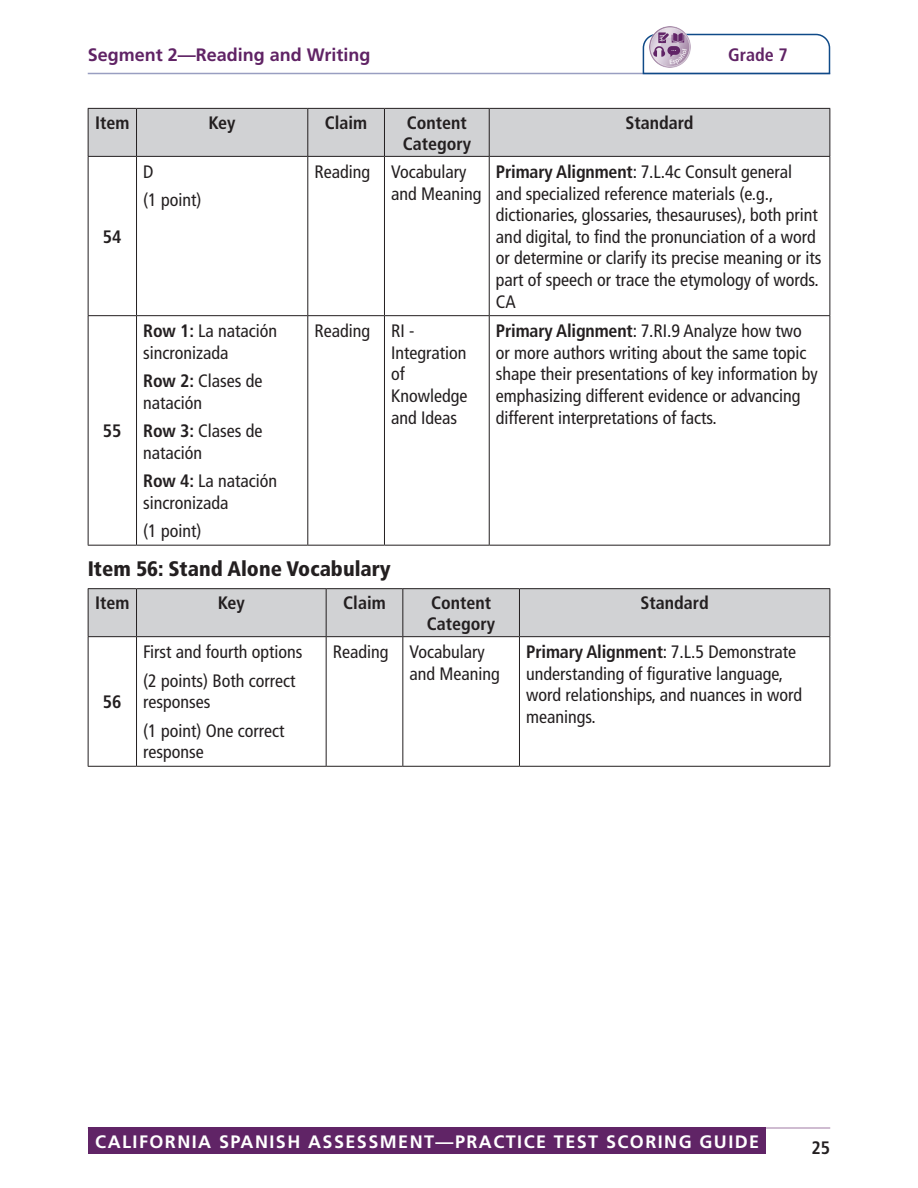
<style>
.page{position:relative;width:918px;height:1188px;background:#fff}
.page>*{position:absolute;margin:0;border:0;box-sizing:border-box;transform-origin:0 0}
.t1{font:900 condensed 21px "Frutiger LT Pro";color:#231f20}
.t2{font:condensed 18px/21.6px "Frutiger LT Pro";color:#231f20}
.t3{font:700 condensed 18px/21px "Frutiger LT Pro";color:#231f20}
.t4{font:700 18px "Frutiger LT Pro";letter-spacing:.08em;color:#fff}
.t5{font:700 18px "Frutiger LT Pro";color:#602365}
.t6{font:700 condensed 18px "Frutiger LT Pro";color:#602365}
.s1{font-weight:700}
</style>
<div class="page">
<hr style="left:88px;top:1127px;width:742px;height:2px;background:#c0a7c2">
<div style="left:89px;top:1127px;width:677px;height:27px;background:#602466"></div>
<hr style="left:88px;top:73px;width:742px;height:1px;background:#999ec1">
<svg style="left:642px;top:33px;width:189px;height:42px"></svg>
<div style="left:89px;top:109px;width:741px;height:47px;background:#d1d2d4"></div>
<hr style="left:88px;top:157px;width:1px;height:158px;background:#231f20">
<hr style="left:88px;top:315px;width:49px;height:1px;background:#231f20">
<hr style="left:88px;top:316px;width:1px;height:229px;background:#231f20">
<hr style="left:88px;top:545px;width:49px;height:1px;background:#231f20">
<hr style="left:136px;top:157px;width:1px;height:158px;background:#231f20">
<hr style="left:307px;top:157px;width:1px;height:158px;background:#231f20">
<hr style="left:384px;top:157px;width:1px;height:158px;background:#231f20">
<hr style="left:489px;top:157px;width:1px;height:158px;background:#231f20">
<hr style="left:830px;top:157px;width:1px;height:158px;background:#231f20">
<hr style="left:137px;top:315px;width:171px;height:1px;background:#231f20">
<hr style="left:136px;top:316px;width:1px;height:229px;background:#231f20">
<hr style="left:308px;top:315px;width:76px;height:1px;background:#231f20">
<hr style="left:307px;top:316px;width:1px;height:229px;background:#231f20">
<hr style="left:384px;top:315px;width:105px;height:1px;background:#231f20">
<hr style="left:384px;top:316px;width:1px;height:229px;background:#231f20">
<hr style="left:489px;top:315px;width:341px;height:1px;background:#231f20">
<hr style="left:489px;top:316px;width:1px;height:229px;background:#231f20">
<hr style="left:830px;top:316px;width:1px;height:229px;background:#231f20">
<hr style="left:137px;top:545px;width:171px;height:1px;background:#231f20">
<hr style="left:308px;top:545px;width:76px;height:1px;background:#231f20">
<hr style="left:384px;top:545px;width:105px;height:1px;background:#231f20">
<hr style="left:489px;top:545px;width:341px;height:1px;background:#231f20">
<hr style="left:88px;top:108px;width:49px;height:1px;background:#231f20">
<hr style="left:88px;top:109px;width:1px;height:47px;background:#231f20">
<hr style="left:137px;top:108px;width:171px;height:1px;background:#231f20">
<hr style="left:136px;top:109px;width:1px;height:47px;background:#231f20">
<hr style="left:308px;top:108px;width:76px;height:1px;background:#231f20">
<hr style="left:307px;top:109px;width:1px;height:47px;background:#231f20">
<hr style="left:384px;top:108px;width:105px;height:1px;background:#231f20">
<hr style="left:384px;top:109px;width:1px;height:47px;background:#231f20">
<hr style="left:489px;top:108px;width:341px;height:1px;background:#231f20">
<hr style="left:489px;top:109px;width:1px;height:47px;background:#231f20">
<hr style="left:830px;top:109px;width:1px;height:47px;background:#231f20">
<hr style="left:88px;top:156px;width:49px;height:1px;background:#231f20">
<hr style="left:137px;top:156px;width:171px;height:1px;background:#231f20">
<hr style="left:308px;top:156px;width:76px;height:1px;background:#231f20">
<hr style="left:384px;top:156px;width:105px;height:1px;background:#231f20">
<hr style="left:489px;top:156px;width:341px;height:1px;background:#231f20">
<div style="left:89px;top:589px;width:741px;height:47px;background:#d1d2d4"></div>
<hr style="left:88px;top:637px;width:1px;height:129px;background:#231f20">
<hr style="left:88px;top:766px;width:49px;height:1px;background:#231f20">
<hr style="left:519px;top:766px;width:311px;height:1px;background:#231f20">
<hr style="left:136px;top:637px;width:1px;height:129px;background:#231f20">
<hr style="left:326px;top:637px;width:1px;height:129px;background:#231f20">
<hr style="left:402px;top:637px;width:1px;height:129px;background:#231f20">
<hr style="left:519px;top:637px;width:1px;height:129px;background:#231f20">
<hr style="left:830px;top:637px;width:1px;height:129px;background:#231f20">
<hr style="left:137px;top:766px;width:189px;height:1px;background:#231f20">
<hr style="left:326px;top:766px;width:77px;height:1px;background:#231f20">
<hr style="left:403px;top:766px;width:116px;height:1px;background:#231f20">
<hr style="left:88px;top:588px;width:49px;height:1px;background:#231f20">
<hr style="left:88px;top:589px;width:1px;height:47px;background:#231f20">
<hr style="left:137px;top:588px;width:189px;height:1px;background:#231f20">
<hr style="left:136px;top:589px;width:1px;height:47px;background:#231f20">
<hr style="left:326px;top:588px;width:77px;height:1px;background:#231f20">
<hr style="left:326px;top:589px;width:1px;height:47px;background:#231f20">
<hr style="left:403px;top:588px;width:116px;height:1px;background:#231f20">
<hr style="left:402px;top:589px;width:1px;height:47px;background:#231f20">
<hr style="left:519px;top:588px;width:311px;height:1px;background:#231f20">
<hr style="left:519px;top:589px;width:1px;height:47px;background:#231f20">
<hr style="left:830px;top:589px;width:1px;height:47px;background:#231f20">
<hr style="left:88px;top:636px;width:49px;height:1px;background:#231f20">
<hr style="left:137px;top:636px;width:189px;height:1px;background:#231f20">
<hr style="left:326px;top:636px;width:77px;height:1px;background:#231f20">
<hr style="left:403px;top:636px;width:116px;height:1px;background:#231f20">
<hr style="left:519px;top:636px;width:311px;height:1px;background:#231f20">
<img style="left:649px;top:26px;width:41px;height:41px">
<p class="t5" style="left:88px;top:44px;width:284px">Segment 2—Reading and Writing</p>
<p class="t6" style="left:728px;top:44px;width:61px">Grade 7</p>
<p class="t3" style="left:95px;top:112px;width:36px">Item</p>
<p class="t3" style="left:209px;top:112px;width:28px">Key</p>
<p class="t3" style="left:325px;top:112px;width:44px">Claim</p>
<p class="t3" style="left:403px;top:112px;width:70px">Content<br>Category</p>
<p class="t3" style="left:625px;top:112px;width:70px">Standard</p>
<p class="t3" style="left:103px;top:226px;width:20px">54</p>
<p class="t2" style="left:143px;top:161px;width:12px">D</p>
<p class="t2" style="left:143px;top:189px;width:60px">(1 point)</p>
<p class="t3" style="left:103px;top:420px;width:20px">55</p>
<p class="t2" style="left:143px;top:320px;width:135px"><span class="s1">Row 1:</span> La natación sincronizada</p>
<p class="t2" style="left:143px;top:370px;width:121px"><span class="s1">Row 2:</span> Clases de natación</p>
<p class="t2" style="left:143px;top:420px;width:121px"><span class="s1">Row 3:</span> Clases de natación</p>
<p class="t2" style="left:143px;top:470px;width:135px"><span class="s1">Row 4:</span> La natación sincronizada</p>
<p class="t2" style="left:143px;top:520px;width:60px">(1 point)</p>
<p class="t2" style="left:315px;top:161px;width:57px">Reading</p>
<p class="t2" style="left:391px;top:161px;width:92px">Vocabulary and Meaning</p>
<p class="t2" style="left:496px;top:161px;width:327px"><span class="s1">Primary Alignment</span>: 7.L.4c Consult general and specialized reference materials (e.g., dictionaries, glossaries, thesauruses), both print and digital, to find the pronunciation of a word or determine or clarify its precise meaning or its part of speech or trace the etymology of words.<br>CA</p>
<p class="t2" style="left:315px;top:320px;width:57px">Reading</p>
<p class="t2" style="left:391px;top:320px;width:78px">RI -<br>Integration of<br>Knowledge and Ideas</p>
<p class="t2" style="left:496px;top:320px;width:323px"><span class="s1">Primary Alignment</span>: 7.RI.9 Analyze how two or more authors writing about the same topic shape their presentations of key information by emphasizing different evidence or advancing different interpretations of facts.</p>
<h4 class="t1" style="left:88px;top:556px;width:305px">Item 56: Stand Alone Vocabulary</h4>
<p class="t3" style="left:95px;top:592px;width:36px">Item</p>
<p class="t3" style="left:218px;top:592px;width:28px">Key</p>
<p class="t3" style="left:343px;top:592px;width:44px">Claim</p>
<p class="t3" style="left:427px;top:592px;width:70px">Content<br>Category</p>
<p class="t3" style="left:641px;top:592px;width:70px">Standard</p>
<p class="t3" style="left:103px;top:692px;width:20px">56</p>
<p class="t2" style="left:143px;top:641px;width:161px">First and fourth options</p>
<p class="t2" style="left:143px;top:670px;width:154px">(2 points) Both correct responses</p>
<p class="t2" style="left:143px;top:720px;width:143px">(1 point) One correct response</p>
<p class="t2" style="left:333px;top:641px;width:57px">Reading</p>
<p class="t2" style="left:410px;top:641px;width:92px">Vocabulary and Meaning</p>
<p class="t2" style="left:526px;top:641px;width:277px"><span class="s1">Primary Alignment</span>: 7.L.5 Demonstrate understanding of figurative language, word relationships, and nuances in word meanings.</p>
<p class="t4" style="left:95px;top:1131px;width:665px">CALIFORNIA SPANISH ASSESSMENT—PRACTICE TEST SCORING GUIDE</p>
<p class="t3" style="left:812px;top:1138px;width:20px">25</p>
</div>
